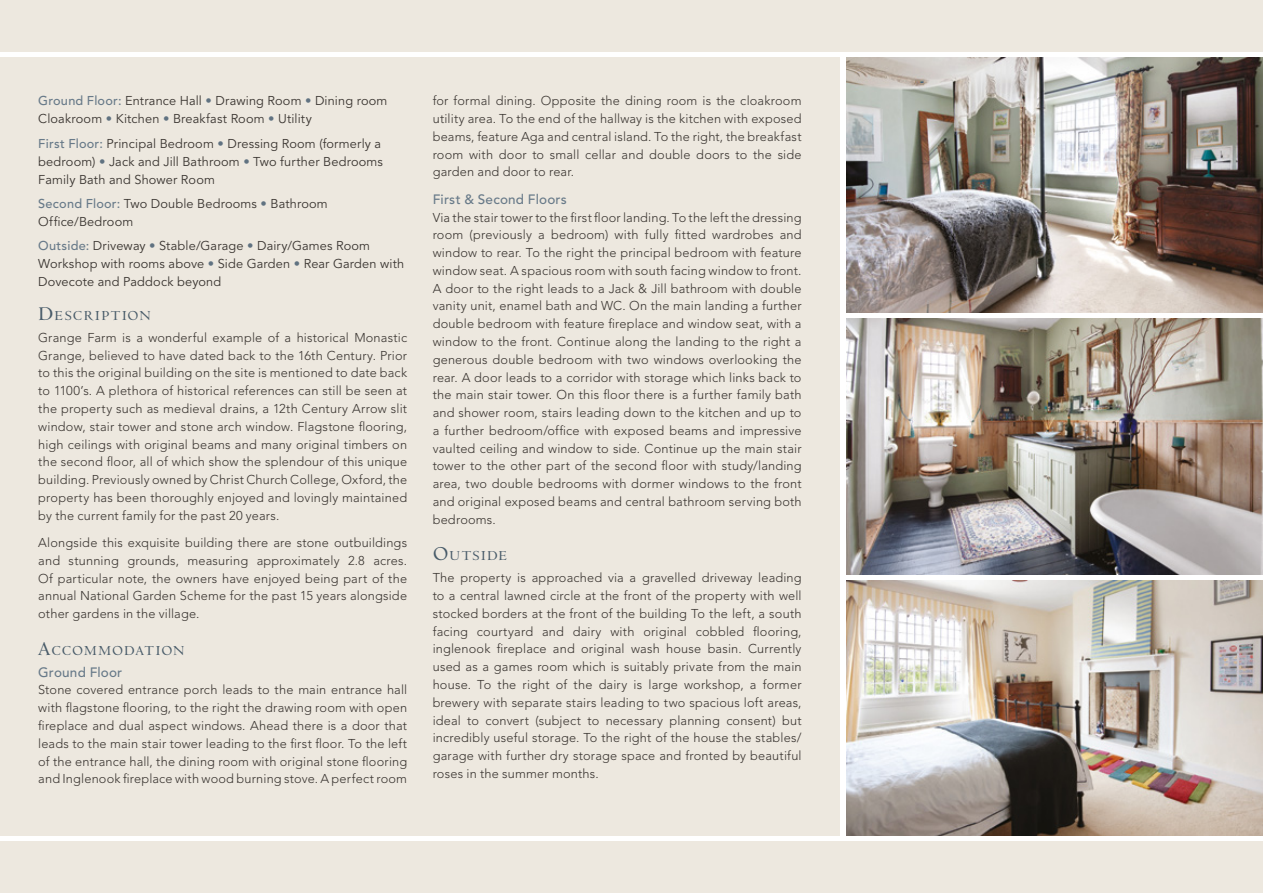
<style>
.page{position:relative;width:1263px;height:893px;background:#fff}
.page>*{position:absolute;margin:0;border:0;box-sizing:border-box;transform-origin:0 0}
.t1{font:14.7px "Venetian 301 Dm BT Regular";letter-spacing:.065em;color:#475a68}
.t2{font:500 13.5px "Avenir LT Std";letter-spacing:.015em;color:#687a89}
.t3{font:300 12.75px/17.7px "Avenir LT Std";letter-spacing:.015em;color:#3a3531;text-align:justify}
.t4{font:12.75px/18px "Avenir LT Std";letter-spacing:.015em;color:#3a3531}
.s1{font-weight:500;color:#687a89}
.s2{color:#607281}
.s3{font-size:21px}
</style>
<div class="page">
<div style="left:0;top:0;width:1263px;height:51px;background:#ede8df"></div>
<div style="left:0;top:842px;width:1263px;height:51px;background:#ede8df"></div>
<div style="left:0;top:57px;width:840px;height:779px;background:#ede8df"></div>
<img style="left:846px;top:319px;width:417px;height:255px">
<img style="left:846px;top:57px;width:417px;height:256px">
<img style="left:846px;top:580px;width:417px;height:256px">
<p class="t4" style="left:38px;top:92px;width:351px"><span class="s1">Ground Floor:</span> Entrance Hall <span class="s2">•</span> Drawing Room <span class="s2">•</span> Dining room<br>Cloakroom <span class="s2">•</span> Kitchen <span class="s2">•</span> Breakfast Room <span class="s2">•</span> Utility</p>
<p class="t4" style="left:38px;top:135px;width:346px"><span class="s1">First Floor:</span> Principal Bedroom <span class="s2">•</span> Dressing Room (formerly a bedroom) <span class="s2">•</span> Jack and Jill Bathroom <span class="s2">•</span> Two further Bedrooms<br>Family Bath and Shower Room</p>
<p class="t4" style="left:38px;top:195px;width:291px"><span class="s1">Second Floor:</span> Two Double Bedrooms <span class="s2">•</span> Bathroom<br>Office/Bedroom</p>
<p class="t4" style="left:38px;top:237px;width:368px"><span class="s1">Outside:</span> Driveway <span class="s2">•</span> Stable/Garage <span class="s2">•</span> Dairy/Games Room<br>Workshop with rooms above <span class="s2">•</span> Side Garden <span class="s2">•</span> Rear Garden with<br>Dovecote and Paddock beyond</p>
<p class="t1" style="left:38px;top:307px;width:114px"><span class="s3">D</span>ESCRIPTION</p>
<p class="t3" style="left:38px;top:329px;width:370px">Grange Farm is a wonderful example of a historical Monastic Grange, believed to have dated back to the 16th Century. Prior to this the original building on the site is mentioned to date back to 1100’s. A plethora of historical references can still be seen at the property such as medieval drains, a 12th Century Arrow slit window, stair tower and stone arch window. Flagstone flooring, high ceilings with original beams and many original timbers on the second floor, all of which show the splendour of this unique building. Previously owned by Christ Church College, Oxford, the property has been thoroughly enjoyed and lovingly maintained by the current family for the past 20 years.</p>
<p class="t3" style="left:38px;top:534px;width:370px">Alongside this exquisite building there are stone outbuildings and stunning grounds, measuring approximately 2.8 acres.<br>Of particular note, the owners have enjoyed being part of the annual National Garden Scheme for the past 15 years alongside other gardens in the village.</p>
<p class="t1" style="left:38px;top:641px;width:148px"><span class="s3">A</span>CCOMMODATION</p>
<p class="t2" style="left:38px;top:664px;width:86px">Ground Floor</p>
<p class="t3" style="left:38px;top:681px;width:370px">Stone covered entrance porch leads to the main entrance hall with flagstone flooring, to the right the drawing room with open fireplace and dual aspect windows. Ahead there is a door that leads to the main stair tower leading to the first floor. To the left of the entrance hall, the dining room with original stone flooring and Inglenook fireplace with wood burning stove. A perfect room</p>
<p class="t3" style="left:433px;top:92px;width:370px">for formal dining. Opposite the dining room is the cloakroom utility area. To the end of the hallway is the kitchen with exposed beams, feature Aga and central island. To the right, the breakfast room with door to small cellar and double doors to the side garden and door to rear.</p>
<p class="t2" style="left:433px;top:191px;width:136px">First &amp; Second Floors</p>
<p class="t3" style="left:433px;top:208px;width:370px">Via the stair tower to the first floor landing. To the left the dressing room (previously a bedroom) with fully fitted wardrobes and window to rear. To the right the principal bedroom with feature window seat. A spacious room with south facing window to front.<br>A door to the right leads to a Jack &amp; Jill bathroom with double vanity unit, enamel bath and WC. On the main landing a further double bedroom with feature fireplace and window seat, with a window to the front. Continue along the landing to the right a generous double bedroom with two windows overlooking the rear. A door leads to a corridor with storage which links back to the main stair tower. On this floor there is a further family bath and shower room, stairs leading down to the kitchen and up to a further bedroom/office with exposed beams and impressive vaulted ceiling and window to side. Continue up the main stair tower to the other part of the second floor with study/landing area, two double bedrooms with dormer windows to the front and original exposed beams and central bathroom serving both bedrooms.</p>
<p class="t1" style="left:433px;top:547px;width:76px"><span class="s3">O</span>UTSIDE</p>
<p class="t3" style="left:433px;top:569px;width:370px">The property is approached via a gravelled driveway leading to a central lawned circle at the front of the property with well stocked borders at the front of the building To the left, a south facing courtyard and dairy with original cobbled flooring, inglenook fireplace and original wash house basin. Currently used as a games room which is suitably private from the main house. To the right of the dairy is large workshop, a former brewery with separate stairs leading to two spacious loft areas, ideal to convert (subject to necessary planning consent) but incredibly useful storage. To the right of the house the stables/ garage with further dry storage space and fronted by beautiful roses in the summer months.</p>
</div>
